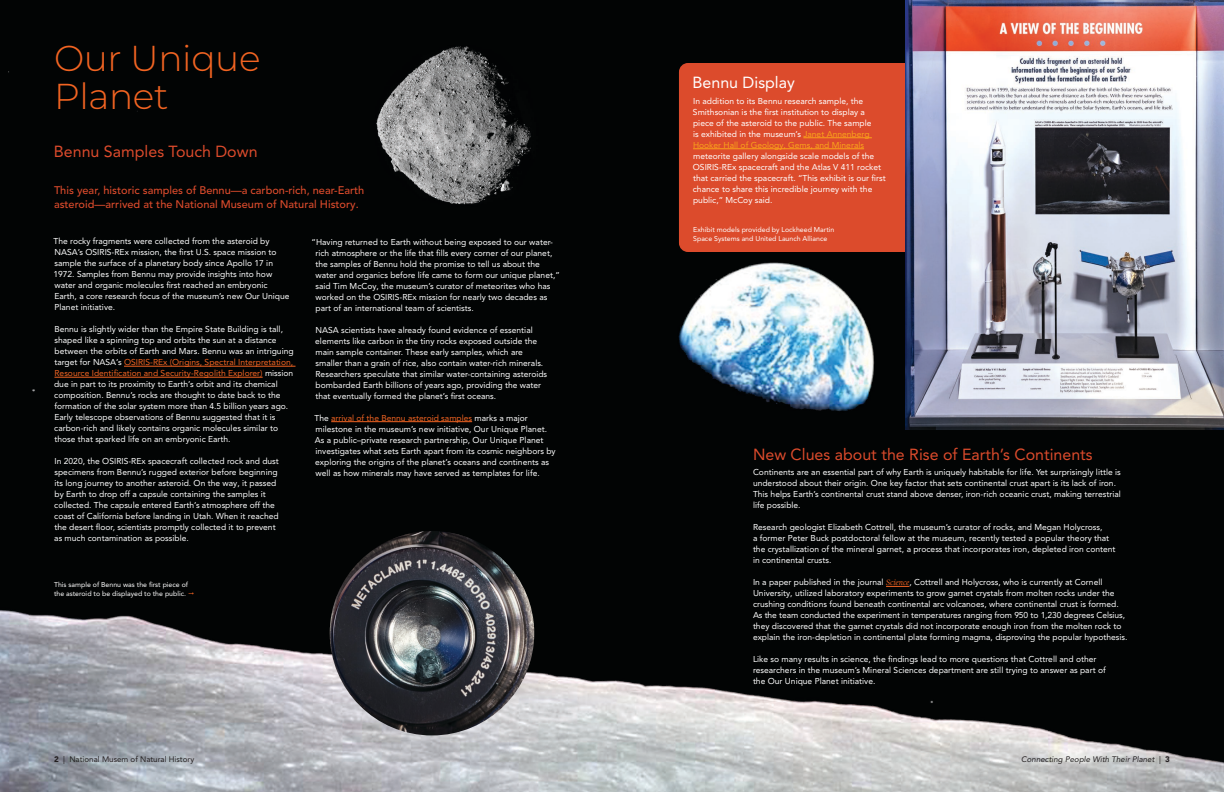
<style>
.page{position:relative;width:1224px;height:792px;background:#fff}
.page>*{position:absolute;margin:0;border:0;box-sizing:border-box;transform-origin:0 0}
.t1{font:300 36px/38px "Montserrat";letter-spacing:-.01em;color:#f26422}
.t2{font:16px "Avenir LT Pro";color:#dc4b2c}
.t3{font:16px "Avenir LT Pro";color:#fff}
.t4{font:500 11px/14px "Avenir LT Pro";color:#dc4b2c}
.t5{font:8.5px/11px "Avenir LT Pro";color:#fff}
.t6{font:italic 8px "Avenir LT Pro";color:#231f20}
.t7{font:8px "Avenir LT Pro";color:#231f20}
.t8{font:7px/9px "Avenir LT Pro";color:#fff}
.s1{color:#f26422}
.s2{font-weight:900}
.s3{color:#faa41a}
.s4{font-family:"Freight Text";font-style:italic;color:#f26422}
.s5{font-style:normal}
.s6{font-weight:900;font-style:normal}
</style>
<div class="page">
<img style="left:0;top:0;width:1224px;height:792px">
<svg style="left:886px;top:586px;width:23px;height:1px"></svg>
<hr style="left:331px;top:421px;width:141px;height:1px;background:#f26422">
<div style="left:679px;top:63px;width:308px;height:189px;background:#dc4b2c;border-radius:9px"></div>
<hr style="left:803px;top:138px;width:69px;height:1px;background:#faa41a">
<hr style="left:693px;top:149px;width:171px;height:1px;background:#faa41a">
<img style="left:905px;top:0;width:319px;height:430px">
<img style="left:330px;top:531px;width:204px;height:204px;border-radius:102px">
<hr style="left:124px;top:366px;width:172px;height:1px;background:#f26422">
<hr style="left:54px;top:377px;width:209px;height:1px;background:#f26422">
<h1 class="t1" style="left:54px;top:38px;width:208px">Our Unique<br>Planet</h1>
<h2 class="t2" style="left:54px;top:142px;width:205px">Bennu Samples Touch Down</h2>
<p class="t4" style="left:54px;top:184px;width:312px">This year, historic samples of Bennu—a carbon-rich, near-Earth asteroid—arrived at the National Museum of Natural History.</p>
<p class="t5" style="left:53px;top:236px;width:238px">The rocky fragments were collected from the asteroid by NASA’s OSIRIS-REx mission, the first U.S. space mission to sample the surface of a planetary body since Apollo 17 in 1972. Samples from Bennu may provide insights into how water and organic molecules first reached an embryonic Earth, a core research focus of the museum’s new Our Unique Planet initiative.</p>
<p class="t5" style="left:54px;top:324px;width:241px">Bennu is slightly wider than the Empire State Building is tall, shaped like a spinning top and orbits the sun at a distance between the orbits of Earth and Mars. Bennu was an intriguing target for NASA’s <span class="s1">OSIRIS-REx (Origins, Spectral Interpretation, Resource Identification and Security-Regolith Explorer)</span> mission due in part to its proximity to Earth’s orbit and its chemical composition. Bennu’s rocks are thought to date back to the formation of the solar system more than 4.5 billion years ago.<br>Early telescope observations of Bennu suggested that it is carbon-rich and likely contains organic molecules similar to those that sparked life on an embryonic Earth.</p>
<p class="t5" style="left:54px;top:456px;width:226px">In 2020, the OSIRIS-REx spacecraft collected rock and dust specimens from Bennu’s rugged exterior before beginning its long journey to another asteroid. On the way, it passed by Earth to drop off a capsule containing the samples it collected. The capsule entered Earth’s atmosphere off the coast of California before landing in Utah. When it reached the desert floor, scientists promptly collected it to prevent as much contamination as possible.</p>
<p class="t5" style="left:315px;top:236px;width:246px;text-indent:-4px">“Having returned to Earth without being exposed to our water&shy;rich atmosphere or the life that fills every corner of our planet, the samples of Bennu hold the promise to tell us about the water and organics before life came to form our unique planet,” said Tim McCoy, the museum’s curator of meteorites who has worked on the OSIRIS-REx mission for nearly two decades as part of an international team of scientists.</p>
<p class="t5" style="left:315px;top:324px;width:234px">NASA scientists have already found evidence of essential elements like carbon in the tiny rocks exposed outside the main sample container. These early samples, which are smaller than a grain of rice, also contain water-rich minerals.<br>Researchers speculate that similar water-containing asteroids bombarded Earth billions of years ago, providing the water that eventually formed the planet’s first oceans.</p>
<p class="t5" style="left:315px;top:412px;width:243px">The <span class="s1">arrival of the Bennu asteroid samples</span> marks a major milestone in the museum’s new initiative, Our Unique Planet.<br>As a public–private research partnership, Our Unique Planet investigates what sets Earth apart from its cosmic neighbors by exploring the origins of the planet’s oceans and continents as well as how minerals may have served as templates for life.</p>
<p class="t8" style="left:54px;top:581px;width:136px">This sample of Bennu was the first piece of the asteroid to be displayed to the public.</p>
<p class="t7" style="left:54px;top:754px;width:142px"><span class="s2">2</span> | National Musem of Natural History</p>
<h2 class="t3" style="left:693px;top:73px;width:104px">Bennu Display</h2>
<p class="t5" style="left:693px;top:95px;width:194px">In addition to its Bennu research sample, the Smithsonian is the first institution to display a piece of the asteroid to the public. The sample<br>is exhibited in the museum’s <span class="s3">Janet Annenberg Hooker Hall of Geology, Gems, and Minerals </span>meteorite gallery alongside scale models of the OSIRIS-REx spacecraft and the Atlas V 411 rocket that carried the spacecraft. “This exhibit is our first chance to share this incredible journey with the public,” McCoy said.</p>
<p class="t8" style="left:693px;top:225px;width:143px">Exhibit models provided by Lockheed Martin<br>Space Systems and United Launch Alliance</p>
<h2 class="t2" style="left:753px;top:445px;width:341px">New Clues about the Rise of Earth’s Continents</h2>
<p class="t5" style="left:753px;top:467px;width:369px">Continents are an essential part of why Earth is uniquely habitable for life. Yet surprisingly little is understood about their origin. One key factor that sets continental crust apart is its lack of iron.<br>This helps Earth’s continental crust stand above denser, iron-rich oceanic crust, making terrestrial life possible.</p>
<p class="t5" style="left:753px;top:522px;width:364px">Research geologist Elizabeth Cottrell, the museum’s curator of rocks, and Megan Holycross,<br>a former Peter Buck postdoctoral fellow at the museum, recently tested a popular theory that the crystallization of the mineral garnet, a process that incorporates iron, depleted iron content in continental crusts.</p>
<p class="t5" style="left:753px;top:577px;width:376px">In a paper published in the journal <span class="s4">Science</span>, Cottrell and Holycross, who is currently at Cornell University, utilized laboratory experiments to grow garnet crystals from molten rocks under the crushing conditions found beneath continental arc volcanoes, where continental crust is formed.<br>As the team conducted the experiment in temperatures ranging from 950 to 1,230 degrees Celsius, they discovered that the garnet crystals did not incorporate enough iron from the molten rock to explain the iron-depletion in continental plate forming magma, disproving the popular hypothesis.</p>
<p class="t5" style="left:753px;top:654px;width:354px">Like so many results in science, the findings lead to more questions that Cottrell and other researchers in the museum’s Mineral Sciences department are still trying to answer as part of the Our Unique Planet initiative.</p>
<p class="t6" style="left:1021px;top:754px;width:150px">Connecting People With Their Planet <span class="s5">|</span> <span class="s6">3</span></p>
</div>
